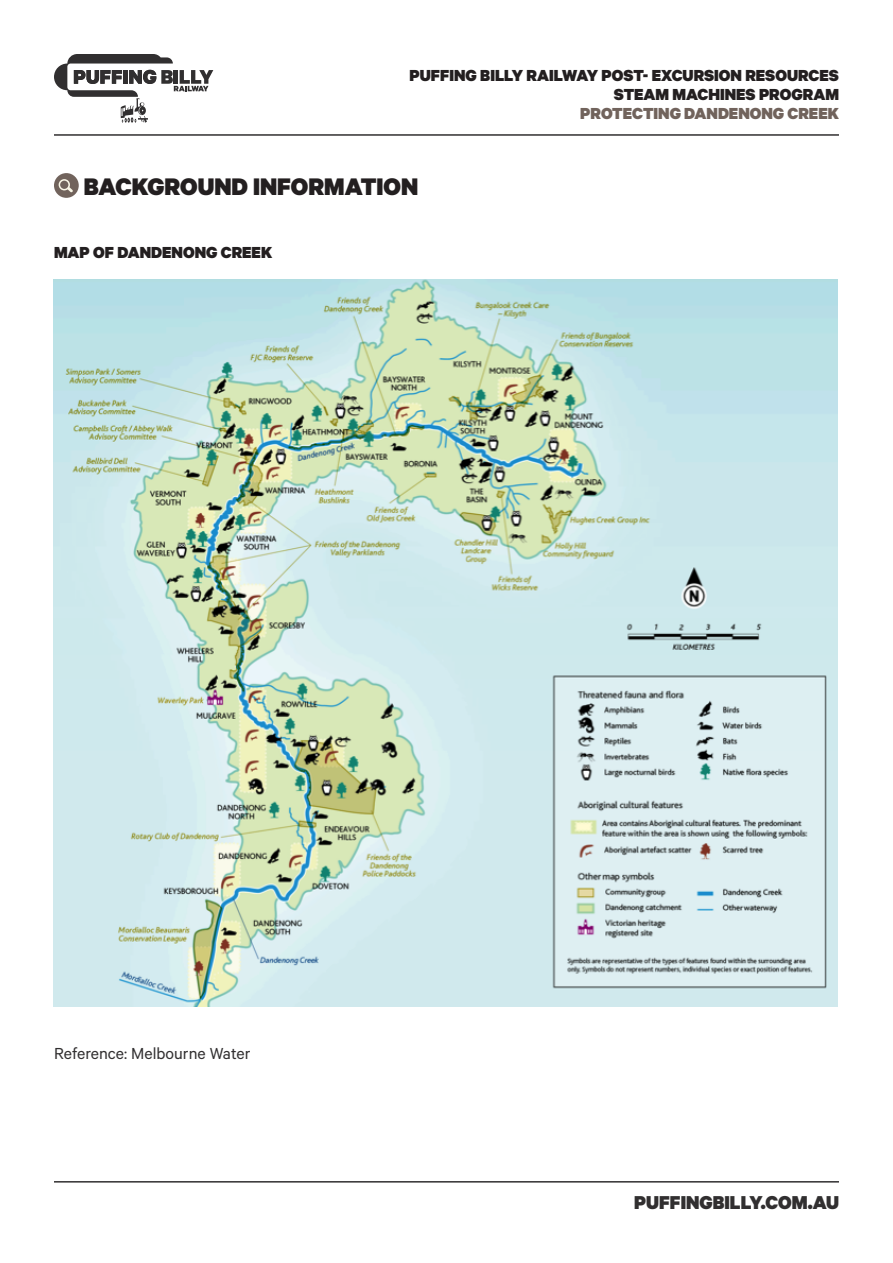
<style>
.page{position:relative;width:893px;height:1263px;background:#fff}
.page>*{position:absolute;margin:0;border:0;box-sizing:border-box;transform-origin:0 0}
.t1{font:900 27px "Calibre";color:#231f20}
.t2{font:900 21px "Calibre";color:#312f30}
.t3{font:900 18px/19.2px "Calibre";color:#231f20;text-align:right}
.t4{font:900 18px "Calibre";color:#71635c}
.t5{font:18px "Calibre";color:#312f30}
</style>
<div class="page">
<div style="left:54px;top:173px;width:25px;height:25px;background:#71635c;border-radius:50%"></div>
<svg style="left:59px;top:179px;width:14px;height:13px"></svg>
<hr style="left:54px;top:134px;width:785px;height:2px;background:#312f30">
<svg style="left:54px;top:54px;width:159px;height:69px"></svg>
<hr style="left:54px;top:1181px;width:785px;height:1px;background:#312f30">
<img style="left:54px;top:280px;width:784px;height:727px">
<p class="t3" style="left:410px;top:65px;width:431px">PUFFING BILLY RAILWAY POST- EXCURSION RESOURCES<br>STEAM MACHINES PROGRAM</p>
<p class="t4" style="left:580px;top:102px;width:260px">PROTECTING DANDENONG CREEK</p>
<h1 class="t1" style="left:84px;top:169px;width:336px">BACKGROUND INFORMATION</h1>
<p class="t3" style="left:54px;top:242px;width:220px">MAP OF DANDENONG CREEK</p>
<p class="t5" style="left:54px;top:1043px;width:198px">Reference: Melbourne Water</p>
<p class="t2" style="left:634px;top:1189px;width:206px">PUFFINGBILLY.COM.AU</p>
</div>
